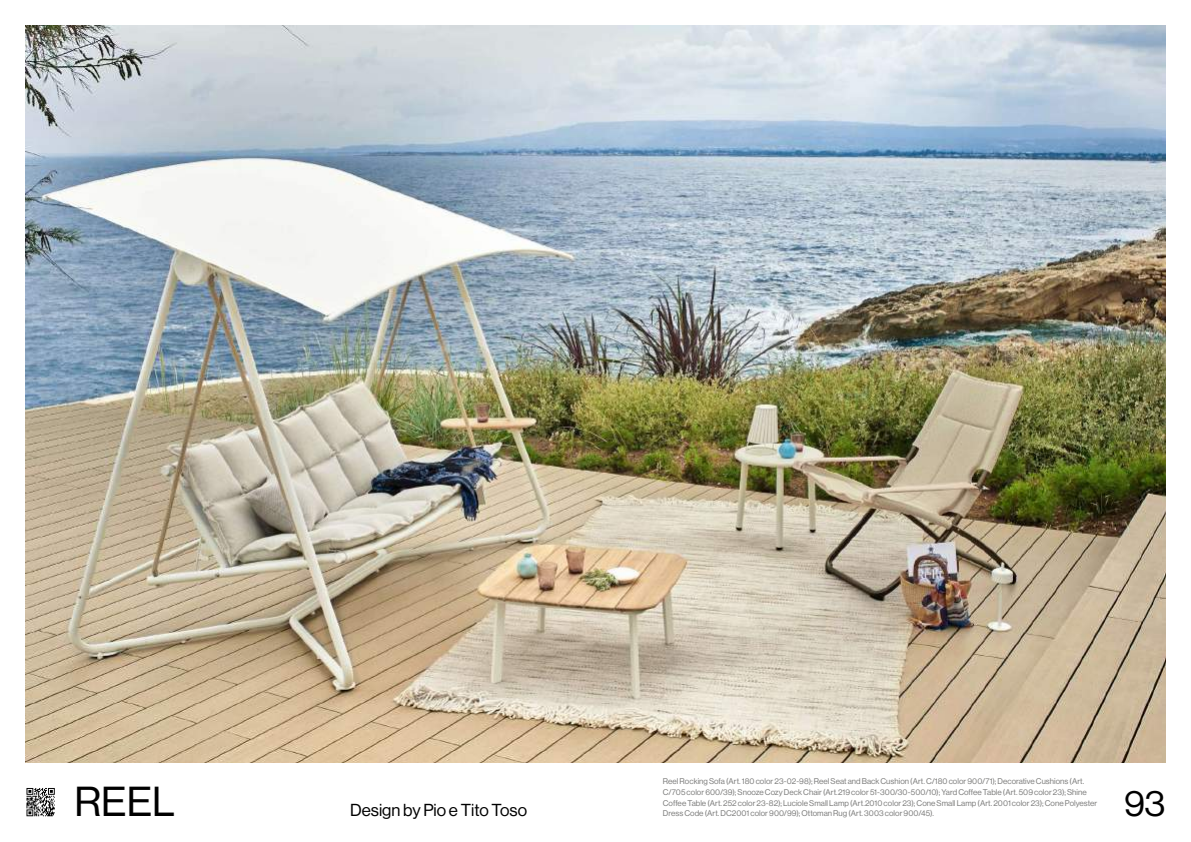
<style>
.page{position:relative;width:1191px;height:842px;background:#fff}
.page>*{position:absolute;margin:0;border:0;box-sizing:border-box;transform-origin:0 0}
.t1{font:41px "N Haas Grotesk DS Pro 55 Rg";color:#000}
.t2{font:36px "N Haas Grotesk DS Pro 55 Rg";color:#000}
.t3{font:17px "N Haas Grotesk DS Pro 55 Rg";color:#000}
.t4{font:8.1px/10.8px "N Haas Grotesk DS Pro 55 Rg";letter-spacing:.005em;color:#7b7b7a}
</style>
<div class="page">
<img style="left:26px;top:26px;width:1139px;height:737px">
<svg style="left:26px;top:816px;width:27px;height:1px"></svg>
<svg style="left:26px;top:788px;width:29px;height:28px"></svg>
<h1 class="t1" style="left:74px;top:779px;width:102px">REEL</h1>
<h3 class="t3" style="left:350px;top:801px;width:178px">Design by Pio e Tito Toso</h3>
<p class="t4" style="left:663px;top:776px;width:436px">Reel Rocking Sofa (Art. 180 color 23-02-98); Reel Seat and Back Cushion (Art. C/180 color 900/71); Decorative Cushions (Art.<br>C/705 color 600/39); Snooze Cozy Deck Chair (Art.219 color 51-300/30-500/10); Yard Coffee Table (Art. 509 color 23); Shine Coffee Table (Art. 252 color 23-82); Luciole Small Lamp (Art.2010 color 23); Cone Small Lamp (Art. 2001 color 23); Cone Polyester Dress Code (Art. DC2001 color 900/99); Ottoman Rug (Art. 3003 color 900/45).</p>
<h2 class="t2" style="left:1124px;top:783px;width:43px">93</h2>
</div>
